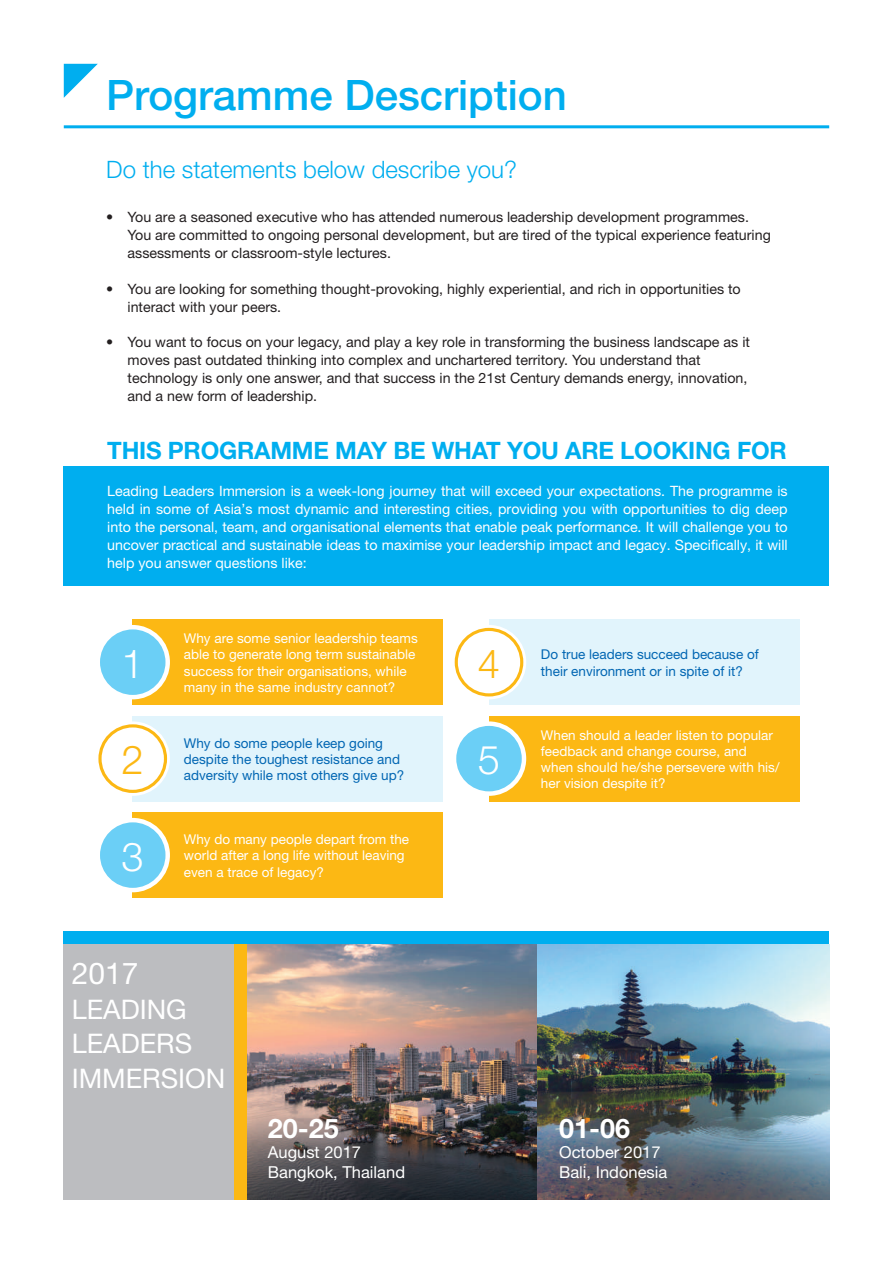
<style>
.page{position:relative;width:893px;height:1263px;background:#fff}
.page>*{position:absolute;margin:0;border:0;box-sizing:border-box;transform-origin:0 0}
.t1{font:500 42px "Helvetica Neue";color:#00aeef}
.t2{font:300 39.9px "Helvetica Neue";color:#fff}
.t3{font:300 39.9px "Helvetica Neue";color:#fcb814}
.t4{font:30px "Helvetica Neue";color:#fff}
.t5{font:27px/34.5px "Helvetica Neue";color:#fff}
.t6{font:700 27px "Helvetica Neue";color:#fff}
.t7{font:700 24px "Helvetica Neue";letter-spacing:-.01em;color:#00aeef}
.t8{font:300 24px "Helvetica Neue";color:#00aeef}
.t9{font:16.5px/19.8px "Helvetica Neue";color:#fff}
.t10{font:14.25px/18px "Helvetica Neue";color:#231f20}
.t11{font:14.25px/18px "Helvetica Neue";color:#fff;text-align:justify}
.t12{font:13.5px/16.2px "Helvetica Neue";color:#fff}
.t13{font:13.5px/16.2px "Helvetica Neue";color:#0166b3}
</style>
<div class="page">
<hr style="left:64px;top:125px;width:765px;height:3px;background:#00aeef">
<svg style="left:64px;top:64px;width:34px;height:34px"></svg>
<div style="left:132px;top:620px;width:310px;height:85px;background:#fcb814"></div>
<div style="left:96px;top:625px;width:74px;height:74px;background:#fff;border-radius:50%"></div>
<div style="left:100px;top:629px;width:65px;height:66px;background:#6bcff6;border-radius:50%"></div>
<div style="left:489px;top:620px;width:310px;height:85px;background:#e1f4fc"></div>
<div style="left:452px;top:625px;width:74px;height:74px;background:#fff;border-radius:50%"></div>
<div style="left:455px;top:628px;width:68px;height:68px;border:3px solid #fcb814;border-radius:50%"></div>
<div style="left:132px;top:716px;width:310px;height:85px;background:#e1f4fc"></div>
<div style="left:96px;top:721px;width:74px;height:75px;background:#fff;border-radius:50%"></div>
<div style="left:98px;top:724px;width:69px;height:69px;border:3px solid #fcb814;border-radius:50%"></div>
<div style="left:489px;top:716px;width:310px;height:85px;background:#fcb814"></div>
<div style="left:452px;top:721px;width:74px;height:75px;background:#fff;border-radius:50%"></div>
<div style="left:456px;top:726px;width:66px;height:65px;background:#6bcff6;border-radius:50%"></div>
<div style="left:132px;top:812px;width:310px;height:86px;background:#fcb814"></div>
<div style="left:96px;top:818px;width:74px;height:74px;background:#fff;border-radius:50%"></div>
<div style="left:100px;top:822px;width:65px;height:66px;background:#6bcff6;border-radius:50%"></div>
<div style="left:64px;top:467px;width:765px;height:119px;background:#00aeef"></div>
<div style="left:64px;top:931px;width:765px;height:13px;background:#00aeef"></div>
<div style="left:64px;top:944px;width:170px;height:255px;background:#bcbdc0"></div>
<img style="left:247px;top:944px;width:291px;height:255px">
<img style="left:538px;top:944px;width:291px;height:255px">
<div style="left:234px;top:944px;width:13px;height:255px;background:#fcb814"></div>
<h1 class="t1" style="left:106px;top:70px;width:462px">Programme Description</h1>
<h3 class="t8" style="left:106px;top:154px;width:412px">Do the statements below describe you?</h3>
<p class="t10" style="left:128px;top:208px;width:645px;text-indent:-21px">• You are a seasoned executive who has attended numerous leadership development programmes.<br>You are committed to ongoing personal development, but are tired of the typical experience featuring assessments or classroom-style lectures.</p>
<p class="t10" style="left:128px;top:279px;width:615px;text-indent:-21px">• You are looking for something thought-provoking, highly experiential, and rich in opportunities to interact with your peers.</p>
<p class="t10" style="left:128px;top:333px;width:624px;text-indent:-21px">• You want to focus on your legacy, and play a key role in transforming the business landscape as it moves past outdated thinking into complex and unchartered territory. You understand that technology is only one answer, and that success in the 21st Century demands energy, innovation, and a new form of leadership.</p>
<h3 class="t7" style="left:107px;top:435px;width:681px">THIS PROGRAMME MAY BE WHAT YOU ARE LOOKING FOR</h3>
<p class="t11" style="left:107px;top:481px;width:682px">Leading Leaders Immersion is a week-long journey that will exceed your expectations. The programme is held in some of Asia’s most dynamic and interesting cities, providing you with opportunities to dig deep into the personal, team, and organisational elements that enable peak performance. It will challenge you to uncover practical and sustainable ideas to maximise your leadership impact and legacy. Specifically, it will help you answer questions like:</p>
<p class="t12" style="left:184px;top:630px;width:235px">Why are some senior leadership teams able to generate long term sustainable success for their organisations, while many in the same industry cannot?</p>
<h2 class="t2" style="left:122px;top:639px;width:24px">1</h2>
<p class="t13" style="left:541px;top:646px;width:219px">Do true leaders succeed because of</p>
<h2 class="t3" style="left:478px;top:639px;width:24px">4</h2>
<p class="t13" style="left:541px;top:662px;width:204px">their environment or in spite of it?</p>
<h2 class="t3" style="left:122px;top:736px;width:24px">2</h2>
<h2 class="t2" style="left:122px;top:832px;width:24px">3</h2>
<p class="t13" style="left:184px;top:735px;width:222px">Why do some people keep going despite the toughest resistance and adversity while most others give up?</p>
<p class="t12" style="left:184px;top:831px;width:227px">Why do many people depart from the world after a long life without leaving</p>
<p class="t12" style="left:184px;top:863px;width:142px">even a trace of legacy?</p>
<h3 class="t4" style="left:72px;top:956px;width:68px">2017</h3>
<h3 class="t5" style="left:72px;top:991px;width:155px">LEADING<br>LEADERS<br>IMMERSION</h3>
<h3 class="t6" style="left:268px;top:1112px;width:73px">20-25</h3>
<p class="t9" style="left:268px;top:1142px;width:139px">August 2017<br>Bangkok, Thailand</p>
<h2 class="t2" style="left:478px;top:736px;width:24px">5</h2>
<p class="t12" style="left:541px;top:726px;width:240px">When should a leader listen to popular feedback and change course, and when should he/she persevere with his/ her vision despite it?</p>
<h3 class="t6" style="left:559px;top:1112px;width:73px">01-06</h3>
<p class="t9" style="left:559px;top:1142px;width:110px">October 2017<br>Bali, Indonesia</p>
</div>
